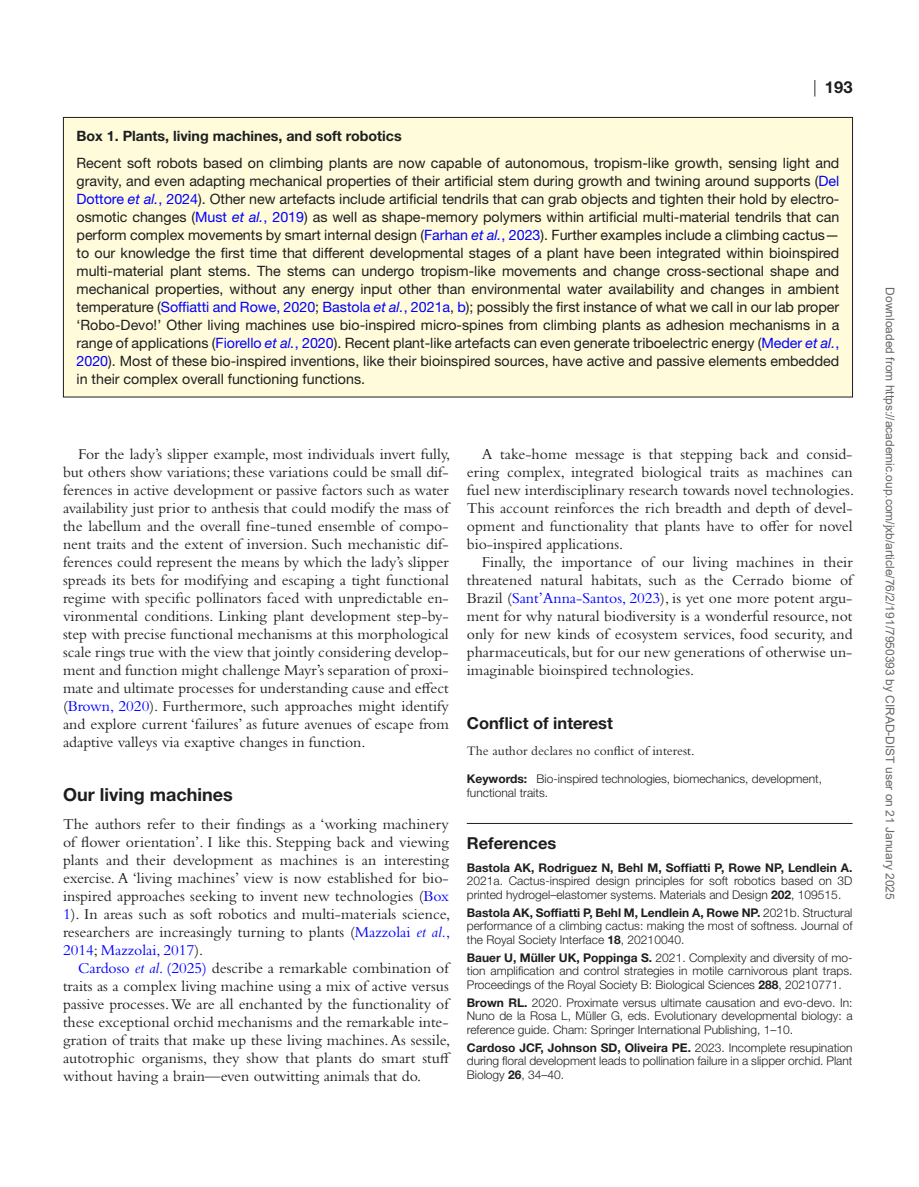
<style>
.page{position:relative;width:919px;height:1187px;background:#fff}
.page>*{position:absolute;margin:0;border:0;box-sizing:border-box;transform-origin:0 0}
.t1{font:700 18px "Helvetica Neue LT Std";color:#1d1e1f}
.t2{font:700 16.5px "Helvetica Neue LT Std";color:#1d1e1f}
.t3{font:15.75px/18px "Bembo Std";color:#1d1e1f;text-align:justify}
.t4{font:14.25px/18px "Helvetica Neue LT Std";color:#1d1e1f;text-align:justify}
.t5{font:700 14.25px "Helvetica Neue LT Std";color:#1d1e1f}
.t6{font:13.5px "Bembo Std";color:#1d1e1f}
.t7{font:300 12px/13.5px "Helvetica Neue LT Std";color:#1d1e1f;text-align:justify}
.t8{font:12px "Arial";color:#666}
.t9{font:700 12px "Helvetica Neue LT Std";color:#1d1e1f}
.s1{font-weight:300}
.s2{color:#00f}
.s3{font-style:italic;color:#00f}
.s4{font-weight:700}
</style>
<div class="page">
<hr style="left:466px;top:823px;width:386px;height:1px;background:#1d1e1f">
<div style="left:63px;top:117px;width:789px;height:280px;background:#fffbdb"></div>
<p class="t2" style="left:813px;top:77px;width:41px"><span class="s1">|</span> 193</p>
<p class="t5" style="left:76px;top:127px;width:327px">Box 1. Plants, living machines, and soft robotics</p>
<p class="t4" style="left:76px;top:153px;width:764px">Recent soft robots based on climbing plants are now capable of autonomous, tropism-like growth, sensing light and gravity, and even adapting mechanical properties of their artificial stem during growth and twining around supports (<span class="s2">Del Dottore</span> <span class="s3">et al.</span><span class="s2">, 2024</span>). Other new artefacts include artificial tendrils that can grab objects and tighten their hold by electro&shy;osmotic changes (<span class="s2">Must</span> <span class="s3">et al.</span><span class="s2">, 2019</span>) as well as shape-memory polymers within artificial multi-material tendrils that can perform complex movements by smart internal design (<span class="s2">Farhan</span> <span class="s3">et al.</span><span class="s2">, 2023</span>). Further examples include a climbing cactus— to our knowledge the first time that different developmental stages of a plant have been integrated within bioinspired multi-material plant stems. The stems can undergo tropism-like movements and change cross-sectional shape and mechanical properties, without any energy input other than environmental water availability and changes in ambient temperature (<span class="s2">Soffiatti and Rowe, 2020</span>; <span class="s2">Bastola</span> <span class="s3">et al.</span><span class="s2">, 2021a</span>, <span class="s2">b</span>); possibly the first instance of what we call in our lab proper ‘Robo-Devo!’ Other living machines use bio-inspired micro-spines from climbing plants as adhesion mechanisms in a range of applications (<span class="s2">Fiorello</span> <span class="s3">et al.</span><span class="s2">, 2020</span>). Recent plant-like artefacts can even generate triboelectric energy (<span class="s2">Meder</span> <span class="s3">et al.</span><span class="s2">, 2020</span>). Most of these bio-inspired inventions, like their bioinspired sources, have active and passive elements embedded in their complex overall functioning functions.</p>
<p class="t3" style="left:63px;top:445px;width:389px;text-indent:15px">For the lady’s slipper example, most individuals invert fully, but others show variations; these variations could be small dif&shy;ferences in active development or passive factors such as water availability just prior to anthesis that could modify the mass of the labellum and the overall fine-tuned ensemble of compo&shy;nent traits and the extent of inversion. Such mechanistic dif&shy;ferences could represent the means by which the lady’s slipper spreads its bets for modifying and escaping a tight functional regime with specific pollinators faced with unpredictable en&shy;vironmental conditions. Linking plant development step-by&shy;step with precise functional mechanisms at this morphological scale rings true with the view that jointly considering develop&shy;ment and function might challenge Mayr’s separation of proxi&shy;mate and ultimate processes for understanding cause and effect (<span class="s2">Brown, 2020</span>). Furthermore, such approaches might identify and explore current ‘failures’ as future avenues of escape from adaptive valleys via exaptive changes in function.</p>
<p class="t1" style="left:63px;top:783px;width:171px">Our living machines</p>
<p class="t3" style="left:63px;top:814px;width:389px">The authors refer to their findings as a ‘working machinery of flower orientation’. I like this. Stepping back and viewing plants and their development as machines is an interesting exercise. A ‘living machines’ view is now established for bio&shy;inspired approaches seeking to invent new technologies (<span class="s2">Box 1</span>). In areas such as soft robotics and multi-materials science, researchers are increasingly turning to plants (<span class="s2">Mazzolai</span> <span class="s3">et al.</span><span class="s2">, 2014</span>; <span class="s2">Mazzolai, 2017</span>).</p>
<p class="t3" style="left:63px;top:958px;width:389px;text-align:left;text-indent:15px"><span class="s2">Cardoso</span> <span class="s3">et al</span><span class="s2">. (2025)</span> describe a remarkable combination of traits as a complex living machine using a mix of active versus passive processes. We are all enchanted by the functionality of these exceptional orchid mechanisms and the remarkable inte&shy;gration of traits that make up these living machines. As sessile, autotrophic organisms, they show that plants do smart stuff without having a brain—even outwitting animals that do.</p>
<p class="t3" style="left:467px;top:445px;width:389px;text-indent:15px">A take-home message is that stepping back and consid&shy;ering complex, integrated biological traits as machines can fuel new interdisciplinary research towards novel technologies.<br>This account reinforces the rich breadth and depth of devel&shy;opment and functionality that plants have to offer for novel bio-inspired applications.</p>
<p class="t3" style="left:467px;top:553px;width:387px;text-indent:15px">Finally, the importance of our living machines in their threatened natural habitats, such as the Cerrado biome of Brazil (<span class="s2">Sant’Anna-Santos, 2023</span>), is yet one more potent argu&shy;ment for why natural biodiversity is a wonderful resource, not only for new kinds of ecosystem services, food security, and pharmaceuticals, but for our new generations of otherwise un&shy;imaginable bioinspired technologies.</p>
<p class="t2" style="left:466px;top:713px;width:148px">Conflict of interest</p>
<p class="t6" style="left:466px;top:742px;width:229px">The author declares no conflict of interest.</p>
<p class="t7" style="left:466px;top:772px;width:357px"><span class="s4">Keywords:</span> Bio-inspired technologies, biomechanics, development, functional traits.</p>
<p class="t2" style="left:466px;top:833px;width:91px">References</p>
<p class="t9" style="left:466px;top:860px;width:387px">Bastola AK, Rodriguez N, Behl M, Soffiatti P, Rowe NP, Lendlein A.</p>
<p class="t7" style="left:466px;top:874px;width:387px">2021a. Cactus-inspired design principles for soft robotics based on 3D printed hydrogel–elastomer systems. Materials and Design <span class="s4">202</span>, 109515.</p>
<p class="t7" style="left:466px;top:905px;width:387px"><span class="s4">Bastola AK, Soffiatti P, Behl M, Lendlein A, Rowe NP.</span> 2021b. Structural performance of a climbing cactus: making the most of softness. Journal of the Royal Society Interface <span class="s4">18</span>, 20210040.</p>
<p class="t7" style="left:466px;top:950px;width:387px"><span class="s4">Bauer U, Müller UK, Poppinga S.</span> 2021. Complexity and diversity of mo&shy;tion amplification and control strategies in motile carnivorous plant traps.<br>Proceedings of the Royal Society B: Biological Sciences <span class="s4">288</span>, 20210771.</p>
<p class="t7" style="left:466px;top:995px;width:387px"><span class="s4">Brown RL.</span> 2020. Proximate versus ultimate causation and evo-devo. In:<br>Nuno de la Rosa L, Müller G, eds. Evolutionary developmental biology: a reference guide. Cham: Springer International Publishing, 1–10.</p>
<p class="t7" style="left:466px;top:1040px;width:387px"><span class="s4">Cardoso JCF, Johnson SD, Oliveira PE.</span> 2023. Incomplete resupination during floral development leads to pollination failure in a slipper orchid. Plant Biology <span class="s4">26</span>, 34–40.</p>
<p class="t8" style="left:894px;top:287px;width:613px;rotate:90deg">Downloaded from https://academic.oup.com/jxb/article/76/2/191/7950393 by CIRAD-DIST user on 21 January 2025</p>
</div>
